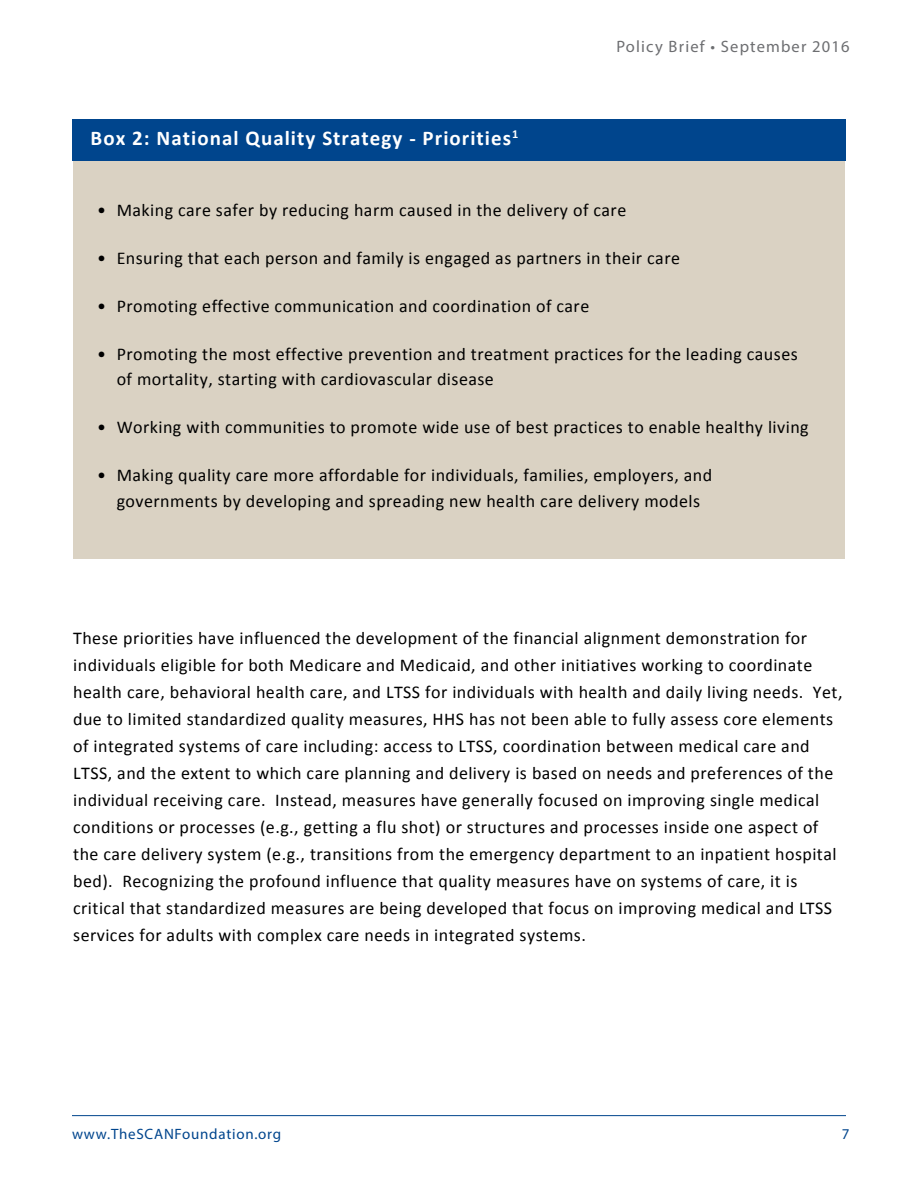
<style>
.page{position:relative;width:918px;height:1188px;background:#fff}
.page>*{position:absolute;margin:0;border:0;box-sizing:border-box;transform-origin:0 0}
.t1{font:700 21px "Calibri";letter-spacing:.05em;color:#fff}
.t2{font:18px/27px "Calibri";letter-spacing:.025em;color:#000}
.t3{font:16.5px "Myriad Pro";letter-spacing:.07em;color:#6d6e71}
.t4{font:15px "Myriad Pro";letter-spacing:.05em;color:#00458d}
</style>
<div class="page">
<hr style="left:72px;top:1115px;width:774px;height:1px;background:#00458d">
<div style="left:73px;top:152px;width:772px;height:407px;background:#dad2c3"></div>
<div style="left:73px;top:119px;width:773px;height:41px;background:#00458d"></div>
<p class="t1" style="left:91px;top:124px;width:429px">Box 2: National Quality Strategy - Priorities<sup>1</sup></p>
<p class="t3" style="left:616px;top:37px;width:235px">Policy Brief • September 2016</p>
<p class="t2" style="left:97px;top:196px;width:531px">• Making care safer by reducing harm caused in the delivery of care</p>
<p class="t2" style="left:97px;top:244px;width:584px">• Ensuring that each person and family is engaged as partners in their care</p>
<p class="t2" style="left:97px;top:292px;width:494px">• Promoting effective communication and coordination of care</p>
<p class="t2" style="left:117px;top:341px;width:683px;line-height:25.5px;text-indent:-19px">• Promoting the most effective prevention and treatment practices for the leading causes of mortality, starting with cardiovascular disease</p>
<p class="t2" style="left:97px;top:414px;width:713px">• Working with communities to promote wide use of best practices to enable healthy living</p>
<p class="t2" style="left:97px;top:463px;width:617px;line-height:25.5px;text-align:center">• Making quality care more affordable for individuals, families, employers, and governments by developing and spreading new health care delivery models</p>
<p class="t2" style="left:73px;top:624px;width:771px">These priorities have influenced the development of the financial alignment demonstration for individuals eligible for both Medicare and Medicaid, and other initiatives working to coordinate health care, behavioral health care, and LTSS for individuals with health and daily living needs. Yet, due to limited standardized quality measures, HHS has not been able to fully assess core elements of integrated systems of care including: access to LTSS, coordination between medical care and LTSS, and the extent to which care planning and delivery is based on needs and preferences of the individual receiving care. Instead, measures have generally focused on improving single medical conditions or processes (e.g., getting a flu shot) or structures and processes inside one aspect of the care delivery system (e.g., transitions from the emergency department to an inpatient hospital bed). Recognizing the profound influence that quality measures have on systems of care, it is critical that standardized measures are being developed that focus on improving medical and LTSS services for adults with complex care needs in integrated systems.</p>
<p class="t4" style="left:72px;top:1124px;width:211px">www.TheSCANFoundation.org</p>
<p class="t4" style="left:842px;top:1124px;width:9px">7</p>
</div>
